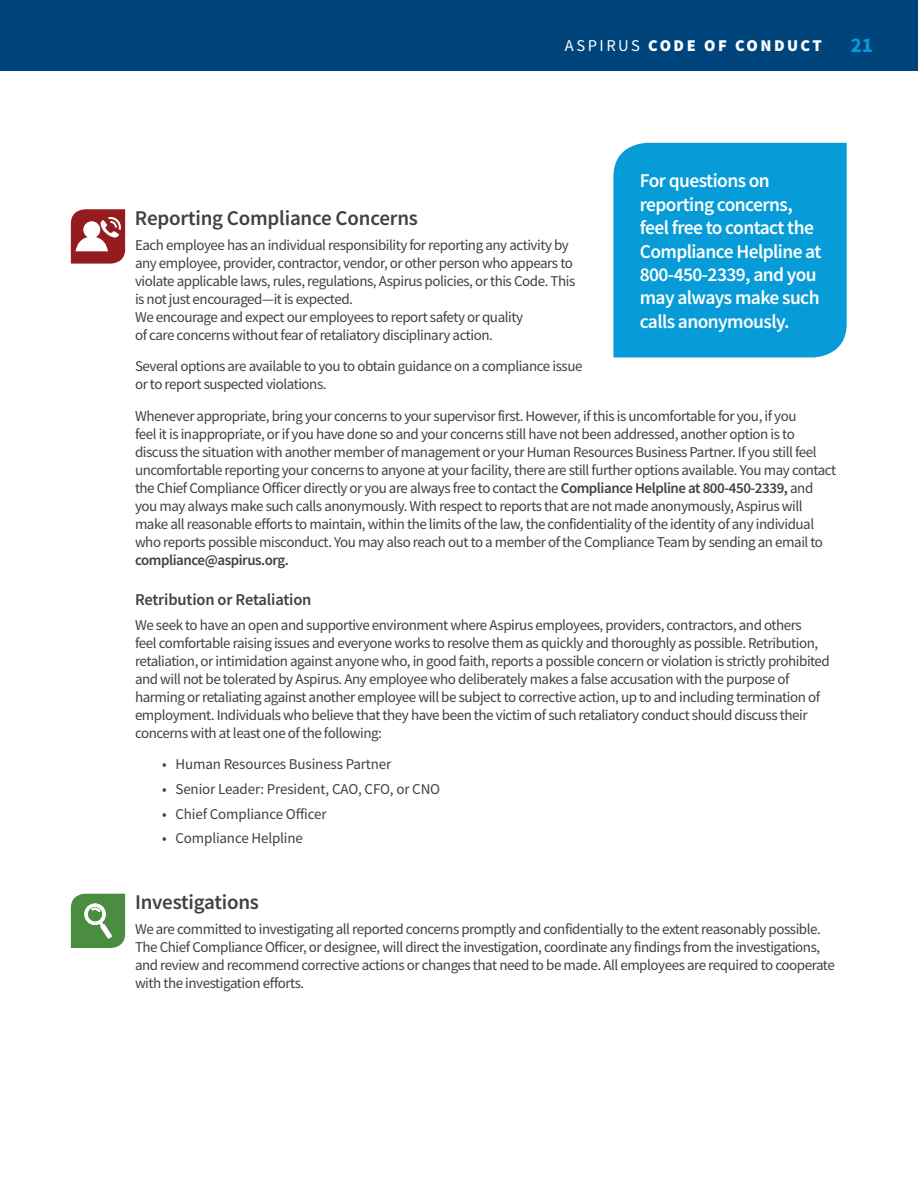
<style>
.page{position:relative;width:918px;height:1188px;background:#fff}
.page>*{position:absolute;margin:0;border:0;box-sizing:border-box;transform-origin:0 0}
.t1{font:600 21px "Source Sans Pro";letter-spacing:-.01em;color:#414042}
.t2{font:700 21px "Source Sans Pro";color:#079bd7}
.t3{font:600 19.5px/23.4px "Source Sans Pro";letter-spacing:-.03em;color:#fff}
.t4{font:600 16.5px "Source Sans Pro";letter-spacing:-.01em;color:#414042}
.t5{font:900 16.5px "Source Sans Pro";letter-spacing:.15em;color:#fff}
.t6{font:15px/18px "Source Sans Pro";letter-spacing:-.03em;color:#414042}
.t7{font:15px "Source Sans Pro";letter-spacing:-.01em;color:#414042}
.t8{font:600 15px "Source Sans Pro";letter-spacing:-.03em;color:#414042}
.s1{font-weight:400}
.s2{font-weight:600}
</style>
<div class="page">
<div style="left:0;top:0;width:918px;height:71px;background:#00447c"></div>
<div style="left:613px;top:143px;width:234px;height:214px;background:#079bd7"></div>
<svg style="left:71px;top:209px;width:54px;height:55px"></svg>
<svg style="left:71px;top:894px;width:54px;height:54px;background:#629b59"></svg>
<p class="t5" style="left:565px;top:34px;width:258px"><span class="s1">ASPIRUS</span> CODE OF CONDUCT</p>
<h1 class="t2" style="left:851px;top:31px;width:24px">21</h1>
<h2 class="t3" style="left:640px;top:169px;width:183px">For questions on reporting concerns, feel free to contact the<br>Compliance Helpline at<br>800-450-2339, and you may always make such calls anonymously.</h2>
<h1 class="t1" style="left:135px;top:204px;width:285px">Reporting Compliance Concerns</h1>
<p class="t6" style="left:135px;top:236px;width:442px">Each employee has an individual responsibility for reporting any activity by any employee, provider, contractor, vendor, or other person who appears to violate applicable laws, rules, regulations, Aspirus policies, or this Code. This is not just encouraged—it is expected.<br>We encourage and expect our employees to report safety or quality<br>of care concerns without fear of retaliatory disciplinary action.</p>
<p class="t6" style="left:135px;top:357px;width:449px">Several options are available to you to obtain guidance on a compliance issue or to report suspected violations.</p>
<p class="t6" style="left:135px;top:407px;width:703px">Whenever appropriate, bring your concerns to your supervisor first. However, if this is uncomfortable for you, if you<br>feel it is inappropriate, or if you have done so and your concerns still have not been addressed, another option is to discuss the situation with another member of management or your Human Resources Business Partner. If you still feel uncomfortable reporting your concerns to anyone at your facility, there are still further options available. You may contact the Chief Compliance Officer directly or you are always free to contact the <span class="s2">Compliance Helpline at 800-450-2339,</span> and you may always make such calls anonymously. With respect to reports that are not made anonymously, Aspirus will make all reasonable efforts to maintain, within the limits of the law, the confidentiality of the identity of any individual who reports possible misconduct. You may also reach out to a member of the Compliance Team by sending an email to</p>
<p class="t8" style="left:135px;top:550px;width:156px">compliance@aspirus.org.</p>
<p class="t4" style="left:135px;top:588px;width:178px">Retribution or Retaliation</p>
<p class="t6" style="left:135px;top:615px;width:696px">We seek to have an open and supportive environment where Aspirus employees, providers, contractors, and others<br>feel comfortable raising issues and everyone works to resolve them as quickly and thoroughly as possible. Retribution, retaliation, or intimidation against anyone who, in good faith, reports a possible concern or violation is strictly prohibited and will not be tolerated by Aspirus. Any employee who deliberately makes a false accusation with the purpose of harming or retaliating against another employee will be subject to corrective action, up to and including termination of employment. Individuals who believe that they have been the victim of such retaliatory conduct should discuss their concerns with at least one of the following:</p>
<p class="t7" style="left:162px;top:755px;width:231px">• Human Resources Business Partner</p>
<p class="t7" style="left:162px;top:779px;width:280px">• Senior Leader: President, CAO, CFO, or CNO</p>
<p class="t7" style="left:162px;top:804px;width:166px">• Chief Compliance Officer</p>
<p class="t7" style="left:162px;top:829px;width:143px">• Compliance Helpline</p>
<h1 class="t1" style="left:135px;top:888px;width:126px">Investigations</h1>
<p class="t6" style="left:135px;top:920px;width:701px">We are committed to investigating all reported concerns promptly and confidentially to the extent reasonably possible.<br>The Chief Compliance Officer, or designee, will direct the investigation, coordinate any findings from the investigations, and review and recommend corrective actions or changes that need to be made. All employees are required to cooperate with the investigation efforts.</p>
</div>
